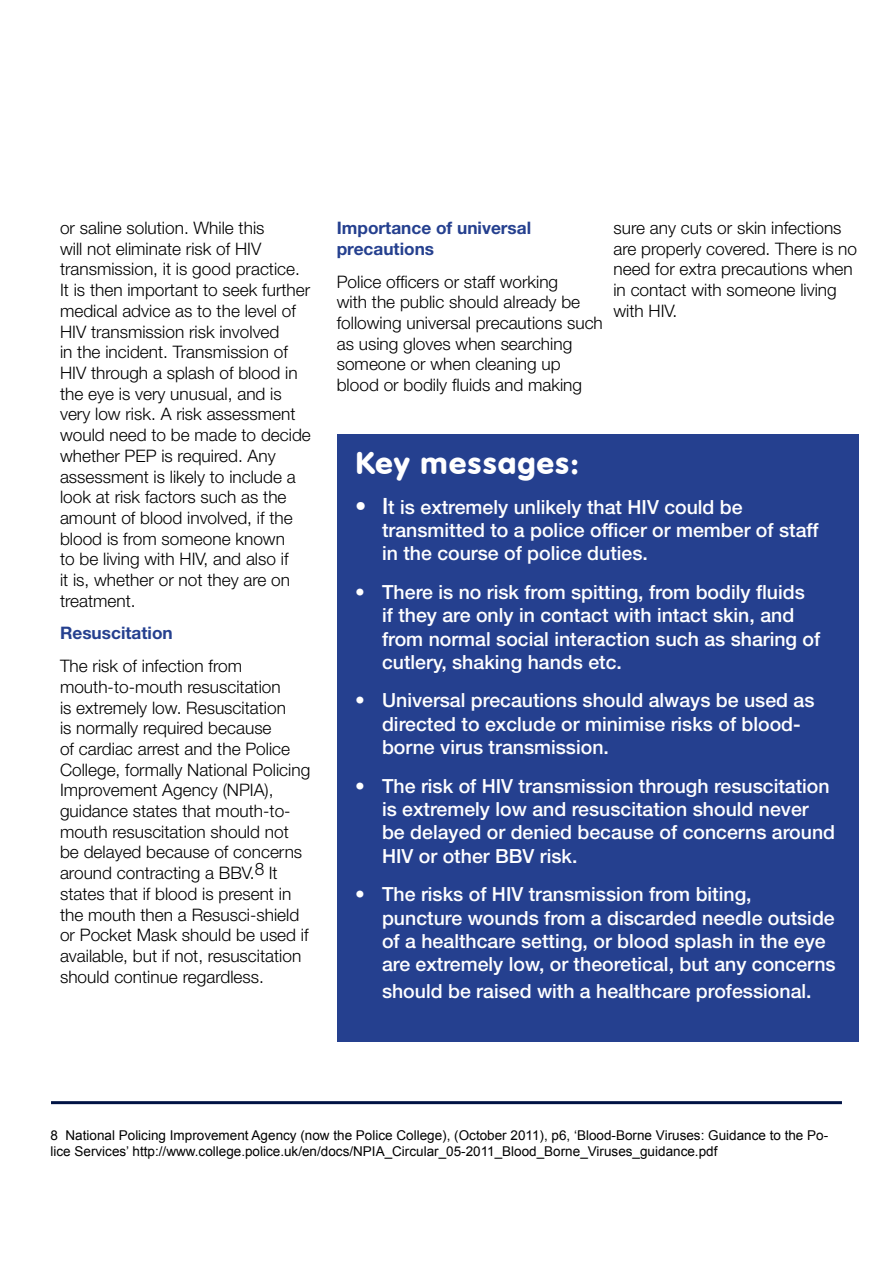
<style>
.page{position:relative;width:893px;height:1263px;background:#fff}
.page>*{position:absolute;margin:0;border:0;box-sizing:border-box;transform-origin:0 0}
.t1{font:33px "VAG Round";color:#fff}
.t2{font:500 19.5px/23.4px "Helvetica Neue LT Std";color:#fff}
.t3{font:300 17.25px/20.7px "Helvetica Neue LT Std";color:#000}
.t4{font:700 17.25px/20.7px "Helvetica Neue LT Std";color:#25408f}
.t5{font:13.5px/16.2px "Arial";color:#000}
.s1{font-size:22.5px}
</style>
<div class="page">
<div style="left:337px;top:434px;width:521px;height:607px;background:#25408f"></div>
<hr style="left:51px;top:1101px;width:791px;height:3px;background:#001344">
<p class="t3" style="left:60px;top:217px;width:252px">or saline solution. While this<br>will not eliminate risk of HIV transmission, it is good practice.<br>It is then important to seek further medical advice as to the level of<br>HIV transmission risk involved<br>in the incident. Transmission of<br>HIV through a splash of blood in the eye is very unusual, and is very low risk. A risk assessment would need to be made to decide whether PEP is required. Any assessment is likely to include a look at risk factors such as the amount of blood involved, if the blood is from someone known<br>to be living with HIV, and also if<br>it is, whether or not they are on treatment.</p>
<p class="t4" style="left:60px;top:622px;width:114px">Resuscitation</p>
<p class="t3" style="left:60px;top:655px;width:252px">The risk of infection from mouth-to-mouth resuscitation<br>is extremely low. Resuscitation<br>is normally required because<br>of cardiac arrest and the Police<br>College, formally National Policing<br>Improvement Agency (NPIA), guidance states that mouth-to&shy;mouth resuscitation should not be delayed because of concerns around contracting a BBV.8 It states that if blood is present in the mouth then a Resusci-shield or Pocket Mask should be used if available, but if not, resuscitation should continue regardless.</p>
<p class="t4" style="left:337px;top:217px;width:196px">Importance of universal precautions</p>
<p class="t3" style="left:337px;top:271px;width:268px">Police officers or staff working<br>with the public should already be following universal precautions such as using gloves when searching someone or when cleaning up blood or bodily fluids and making</p>
<p class="t3" style="left:613px;top:217px;width:245px">sure any cuts or skin infections are properly covered. There is no need for extra precautions when in contact with someone living with HIV.</p>
<h1 class="t1" style="left:355px;top:444px;width:226px">Key messages:</h1>
<p class="t2" style="left:382px;top:495px;width:438px;text-indent:-27px"><span class="s1">• I</span>t is extremely unlikely that HIV could be transmitted to a police officer or member of staff in the course of police duties.</p>
<p class="t2" style="left:382px;top:580px;width:440px;text-indent:-27px">• There is no risk from spitting, from bodily fluids if they are only in contact with intact skin, and from normal social interaction such as sharing of cutlery, shaking hands etc.</p>
<p class="t2" style="left:382px;top:689px;width:434px;text-indent:-27px">• Universal precautions should always be used as directed to exclude or minimise risks of blood&shy;borne virus transmission.</p>
<p class="t2" style="left:382px;top:774px;width:455px;text-indent:-27px">• The risk of HIV transmission through resuscitation is extremely low and resuscitation should never be delayed or denied because of concerns around HIV or other BBV risk.</p>
<p class="t2" style="left:382px;top:882px;width:455px;text-indent:-27px">• The risks of HIV transmission from biting, puncture wounds from a discarded needle outside of a healthcare setting, or blood splash in the eye are extremely low, or theoretical, but any concerns</p>
<p class="t2" style="left:382px;top:980px;width:431px">should be raised with a healthcare professional.</p>
<p class="t5" style="left:51px;top:1127px;width:779px">8 National Policing Improvement Agency (now the Police College), (October 2011), p6, ‘Blood-Borne Viruses: Guidance to the Po&shy;lice Services’ http://www.college.police.uk/en/docs/NPIA_Circular_05-2011_Blood_Borne_Viruses_guidance.pdf</p>
</div>
